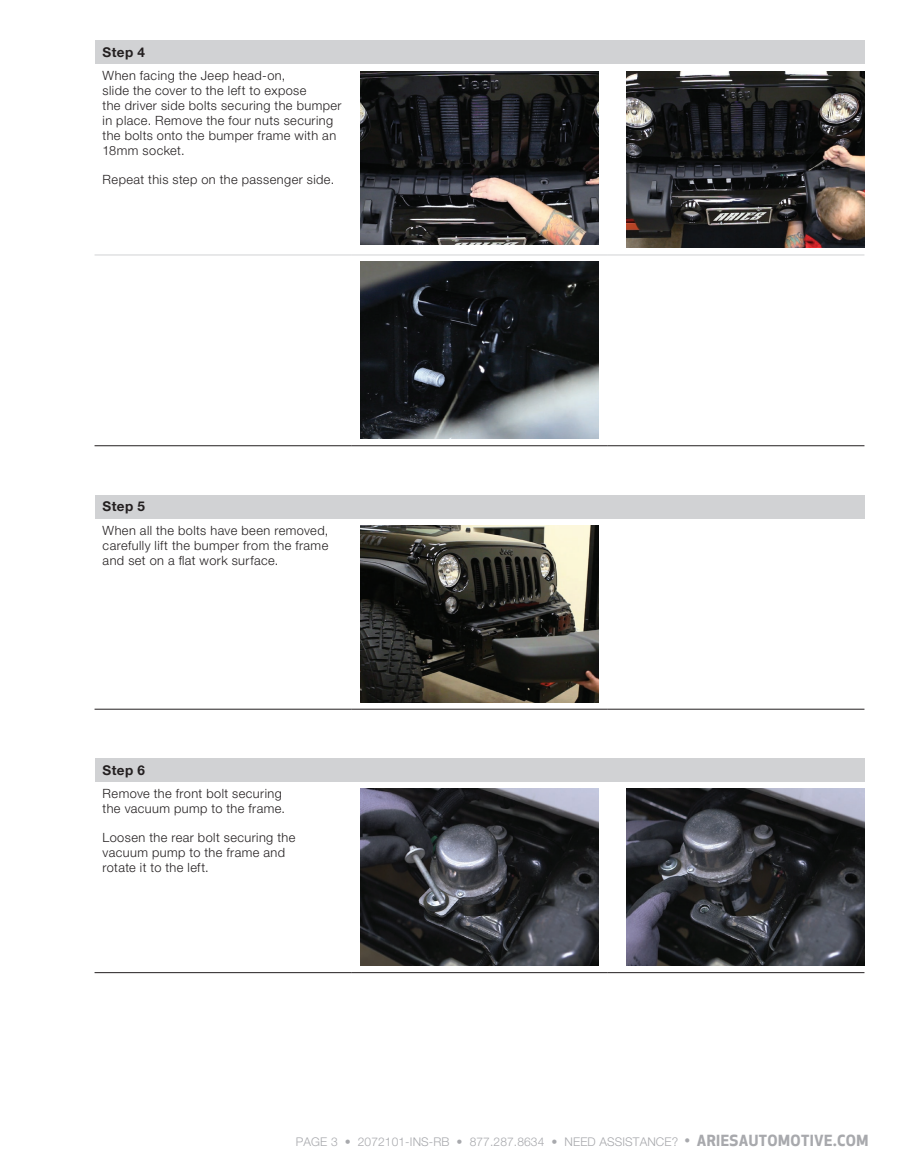
<style>
.page{position:relative;width:905px;height:1175px;background:#fff}
.page>*{position:absolute;margin:0;border:0;box-sizing:border-box;transform-origin:0 0}
.t1{font:700 13.5px "Helvetica Neue LT Std";letter-spacing:.03em;color:#231f20}
.t2{font:300 12.75px/15px "Helvetica Neue LT Std";letter-spacing:.035em;color:#231f20}
.t3{font:300 12px "Helvetica Neue LT Std";letter-spacing:.01em;color:#a8a9ad}
.s1{font-family:"Apex New";font-weight:500;font-size:15px}
.s2{font-family:"Apex New";font-weight:700;font-size:15px}
</style>
<div class="page">
<div style="left:94px;top:40px;width:770px;height:24px;background:#d1d2d4"></div>
<hr style="left:94px;top:254px;width:257px;height:1px;background:#d1d2d4">
<hr style="left:351px;top:254px;width:257px;height:1px;background:#d1d2d4">
<hr style="left:608px;top:254px;width:256px;height:1px;background:#d1d2d4">
<hr style="left:94px;top:445px;width:257px;height:1px;background:#231f20">
<hr style="left:351px;top:445px;width:257px;height:1px;background:#231f20">
<hr style="left:608px;top:445px;width:256px;height:1px;background:#231f20">
<img style="left:360px;top:71px;width:239px;height:174px">
<img style="left:626px;top:71px;width:238px;height:177px">
<img style="left:360px;top:262px;width:239px;height:177px">
<div style="left:94px;top:495px;width:770px;height:23px;background:#d1d2d4"></div>
<hr style="left:94px;top:709px;width:257px;height:1px;background:#231f20">
<hr style="left:351px;top:709px;width:257px;height:1px;background:#231f20">
<hr style="left:608px;top:709px;width:256px;height:1px;background:#231f20">
<img style="left:360px;top:525px;width:239px;height:177px">
<div style="left:94px;top:758px;width:770px;height:24px;background:#d1d2d4"></div>
<hr style="left:94px;top:972px;width:257px;height:1px;background:#231f20">
<hr style="left:351px;top:972px;width:257px;height:1px;background:#231f20">
<hr style="left:608px;top:972px;width:256px;height:1px;background:#231f20">
<img style="left:360px;top:789px;width:239px;height:176px">
<img style="left:626px;top:789px;width:238px;height:176px">
<p class="t1" style="left:103px;top:44px;width:44px">Step 4</p>
<p class="t2" style="left:103px;top:68px;width:240px">When facing the Jeep head-on,<br>slide the cover to the left to expose<br>the driver side bolts securing the bumper in place. Remove the four nuts securing the bolts onto the bumper frame with an<br>18mm socket.</p>
<p class="t2" style="left:103px;top:171px;width:233px">Repeat this step on the passenger side.</p>
<p class="t1" style="left:103px;top:498px;width:44px">Step 5</p>
<p class="t2" style="left:103px;top:522px;width:227px;text-align:justify">When all the bolts have been removed, carefully lift the bumper from the frame and set on a flat work surface.</p>
<p class="t1" style="left:103px;top:761px;width:44px">Step 6</p>
<p class="t2" style="left:103px;top:785px;width:184px">Remove the front bolt securing the vacuum pump to the frame.</p>
<p class="t2" style="left:103px;top:829px;width:194px">Loosen the rear bolt securing the vacuum pump to the frame and rotate it to the left.</p>
<p class="t3" style="left:296px;top:1134px;width:574px">PAGE 3 • 2072101-INS-RB • 877.287.8634 • NEED ASSISTANCE? <span class="s1">•</span> <span class="s2">ARIESAUTOMOTIVE.COM</span></p>
</div>
